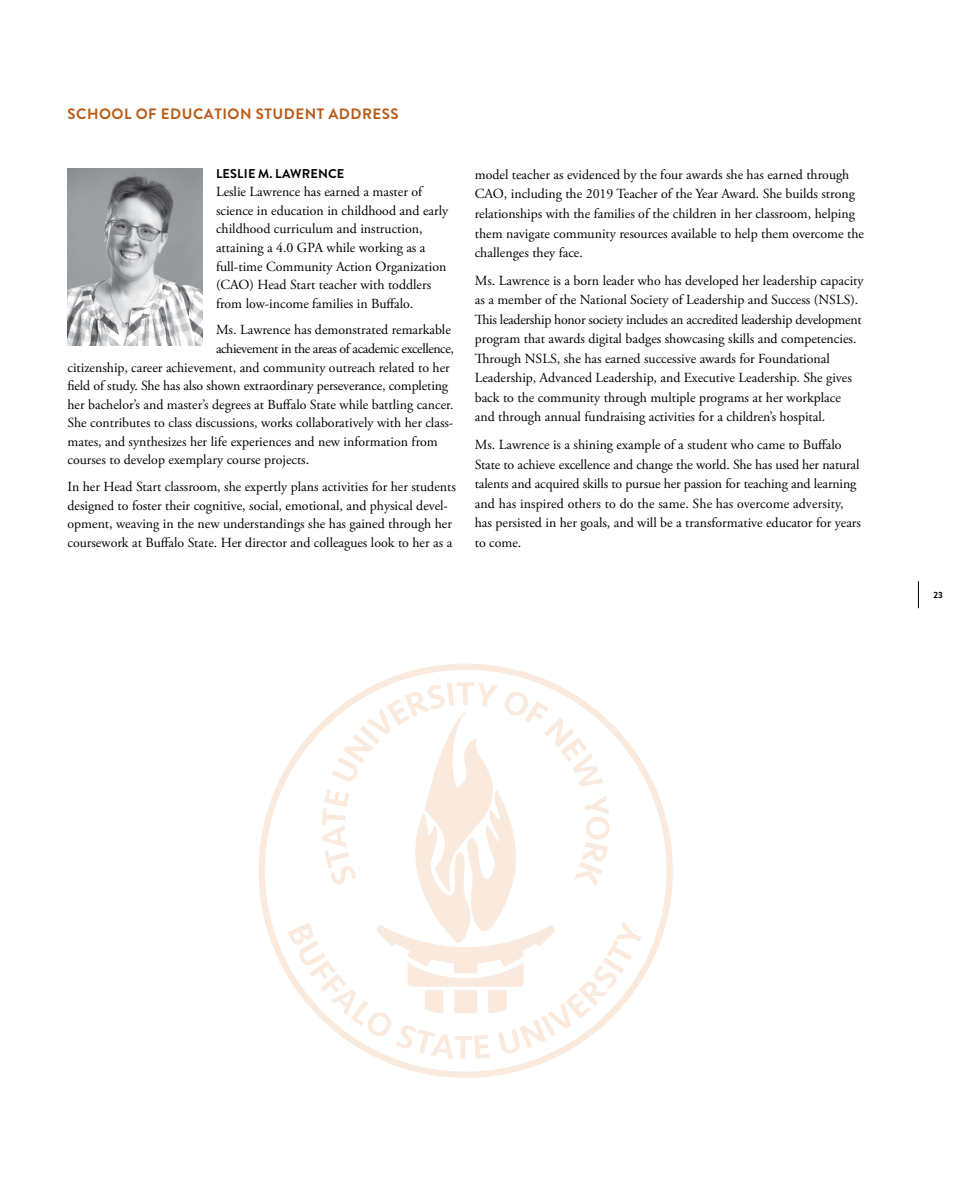
<style>
.page{position:relative;width:972px;height:1188px;background:#fff}
.page>*{position:absolute;margin:0;border:0;box-sizing:border-box;transform-origin:0 0}
.t1{font:700 15px "Brandon Grotesque";letter-spacing:.035em;color:#b95b18}
.t2{font:13.8px/19.5px "Adobe Garamond Pro";color:#000}
.t3{font:13.8px "Adobe Garamond Pro";letter-spacing:-.03em;color:#000}
.t4{font:700 12.75px "Brandon Grotesque";letter-spacing:.01em;color:#000}
.t5{font:700 9px "Brandon Grotesque";color:#000}
</style>
<div class="page">
<svg style="left:918px;top:581px;width:1px;height:27px"></svg>
<img style="left:68px;top:169px;width:134px;height:177px">
<svg style="left:259px;top:664px;width:414px;height:414px"></svg>
<h2 class="t1" style="left:68px;top:103px;width:333px">SCHOOL OF EDUCATION STUDENT ADDRESS</h2>
<h3 class="t4" style="left:216px;top:164px;width:130px">LESLIE M. LAWRENCE</h3>
<p class="t2" style="left:216px;top:183px;width:234px;line-height:18.6px">Leslie Lawrence has earned a master of science in education in childhood and early childhood curriculum and instruction, attaining a 4.0 GPA while working as a full-time Community Action Organization (CAO) Head Start teacher with toddlers from low-income families in Buffalo.</p>
<p class="t2" style="left:216px;top:321px;width:236px">Ms. Lawrence has demonstrated remarkable</p>
<p class="t3" style="left:216px;top:340px;width:240px">achievement in the areas of academic excellence,</p>
<p class="t2" style="left:68px;top:358px;width:384px">citizenship, career achievement, and community outreach related to her</p>
<p class="t2" style="left:68px;top:376px;width:382px">field of study. She has also shown extraordinary perseverance, completing</p>
<p class="t2" style="left:68px;top:395px;width:387px">her bachelor’s and master’s degrees at Buffalo State while battling cancer.</p>
<p class="t2" style="left:68px;top:414px;width:387px">She contributes to class discussions, works collaboratively with her class-</p>
<p class="t2" style="left:68px;top:432px;width:372px">mates, and synthesizes her life experiences and new information from</p>
<p class="t2" style="left:68px;top:451px;width:243px">courses to develop exemplary course projects.</p>
<p class="t2" style="left:68px;top:478px;width:390px;line-height:18.6px">In her Head Start classroom, she expertly plans activities for her students designed to foster their cognitive, social, emotional, and physical devel&shy;opment, weaving in the new understandings she has gained through her coursework at Buffalo State. Her director and colleagues look to her as a</p>
<p class="t2" style="left:475px;top:165px;width:391px">model teacher as evidenced by the four awards she has earned through CAO, including the 2019 Teacher of the Year Award. She builds strong relationships with the families of the children in her classroom, helping them navigate community resources available to help them overcome the challenges they face.</p>
<p class="t2" style="left:475px;top:271px;width:390px">Ms. Lawrence is a born leader who has developed her leadership capacity as a member of the National Society of Leadership and Success (NSLS).<br>This leadership honor society includes an accredited leadership development program that awards digital badges showcasing skills and competencies.<br>Through NSLS, she has earned successive awards for Foundational Leadership, Advanced Leadership, and Executive Leadership. She gives back to the community through multiple programs at her workplace and through annual fundraising activities for a children’s hospital.</p>
<p class="t2" style="left:475px;top:435px;width:388px">Ms. Lawrence is a shining example of a student who came to Buffalo State to achieve excellence and change the world. She has used her natural talents and acquired skills to pursue her passion for teaching and learning and has inspired others to do the same. She has overcome adversity, has persisted in her goals, and will be a transformative educator for years to come.</p>
<p class="t5" style="left:933px;top:588px;width:11px">23</p>
</div>
